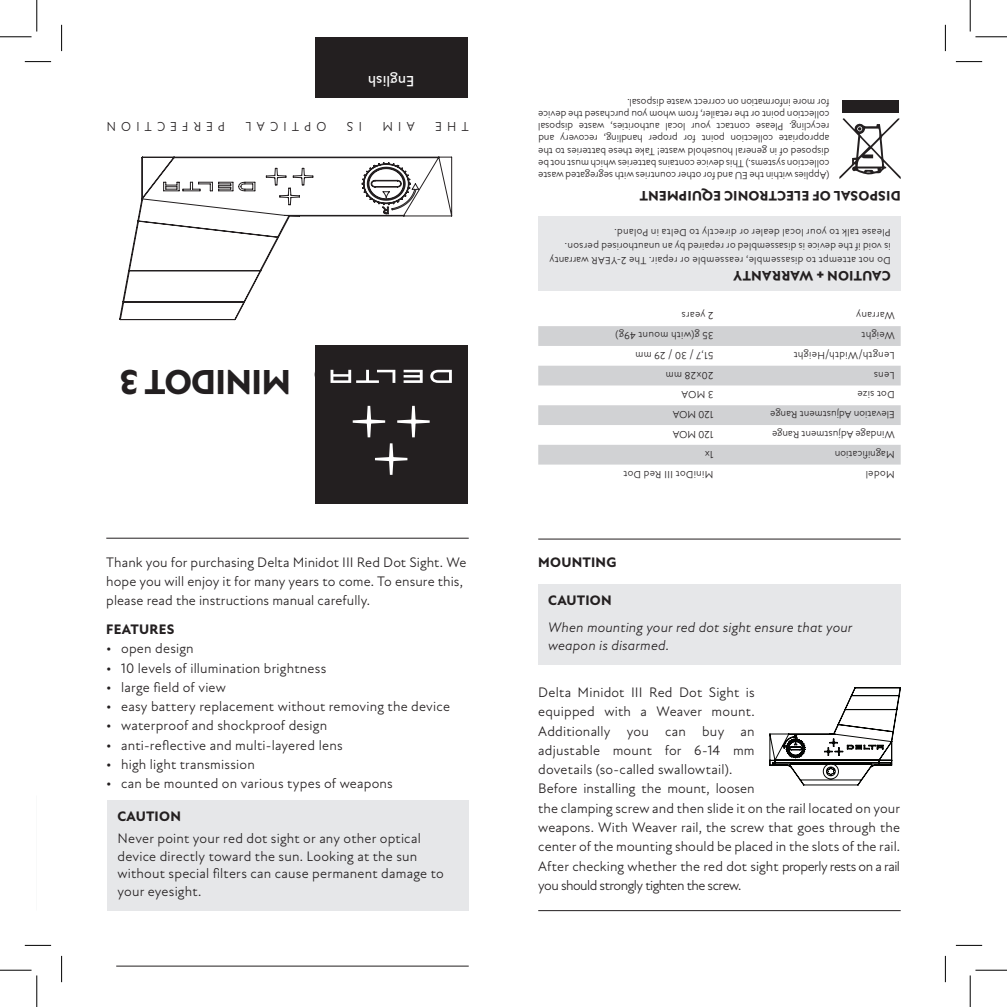
<style>
.page{position:relative;width:1007px;height:1007px;background:#fff}
.page>*{position:absolute;margin:0;border:0;box-sizing:border-box;transform-origin:0 0}
.t1{font:800 35.35px "Atten New";letter-spacing:-.02em;color:#231f20}
.t2{font:500 15.05px "New Atten";letter-spacing:.01em;color:#fff}
.t3{font:14px/19.2px "Atten New";letter-spacing:.01em;color:#231f20}
.t4{font:800 14px "Atten New";letter-spacing:.02em;color:#231f20}
.t5{font:italic 14px/17.5px "New Atten";letter-spacing:.015em;color:#231f20}
.t6{font:13.12px "Atten New";letter-spacing:.395em;color:#231f20}
.t7{font:10.5px/12.2px "Atten New";letter-spacing:.015em;color:#231f20}
</style>
<div class="page">
<hr style="left:106px;top:537px;width:362px;height:1px;background:#231f20">
<hr style="left:116px;top:965px;width:352px;height:1px;background:#231f20">
<hr style="left:538px;top:538px;width:362px;height:1px;background:#231f20">
<div style="left:107px;top:800px;width:361px;height:110px;background:#e6e7e9"></div>
<div style="left:538px;top:584px;width:362px;height:80px;background:#e6e7e9"></div>
<svg style="left:538px;top:326px;width:362px;height:138px"></svg>
<div style="left:538px;top:405px;width:362px;height:20px;background:#d1d2d4"></div>
<div style="left:315px;top:37px;width:152px;height:60px;background:#231f20"></div>
<hr style="left:538px;top:909px;width:362px;height:1px;background:#231f20">
<div style="left:538px;top:216px;width:362px;height:75px;background:#e6e7e9"></div>
<div style="left:315px;top:345px;width:152px;height:158px;background:#231f20"></div>
<svg style="left:352px;top:405px;width:77px;height:69px"></svg>
<svg style="left:430px;top:369px;width:21px;height:14px"></svg>
<svg style="left:403px;top:369px;width:19px;height:14px"></svg>
<svg style="left:330px;top:369px;width:65px;height:14px"></svg>
<div style="left:842px;top:100px;width:57px;height:13px;background:#231f20"></div>
<svg style="left:839px;top:118px;width:61px;height:61px"></svg>
<svg style="left:119px;top:156px;width:333px;height:164px"></svg>
<svg style="left:769px;top:687px;width:131px;height:99px"></svg>
<svg style="left:25px;top:61px;width:26px;height:1px"></svg>
<svg style="left:955px;top:61px;width:26px;height:1px"></svg>
<svg style="left:25px;top:944px;width:26px;height:1px"></svg>
<svg style="left:956px;top:944px;width:25px;height:1px"></svg>
<svg style="left:61px;top:25px;width:1px;height:26px"></svg>
<svg style="left:61px;top:955px;width:1px;height:26px"></svg>
<svg style="left:944px;top:25px;width:1px;height:26px"></svg>
<svg style="left:944px;top:956px;width:1px;height:25px"></svg>
<hr style="left:0;top:36px;width:32px;height:1px;background:#000">
<hr style="left:975px;top:36px;width:31px;height:1px;background:#000">
<hr style="left:0;top:969px;width:32px;height:1px;background:#000">
<hr style="left:975px;top:969px;width:31px;height:1px;background:#000">
<hr style="left:36px;top:0;width:1px;height:31px;background:#000">
<hr style="left:36px;top:975px;width:1px;height:31px;background:#000">
<hr style="left:969px;top:0;width:1px;height:31px;background:#000">
<hr style="left:969px;top:975px;width:1px;height:31px;background:#000">
<p class="t6" style="left:225px;top:134px;width:120px;rotate:-180deg">PERFECTION</p>
<p class="t6" style="left:326px;top:134px;width:82px;rotate:-180deg">OPTICAL</p>
<p class="t2" style="left:414px;top:90px;width:48px;rotate:-180deg">English</p>
<p class="t6" style="left:362px;top:134px;width:17px;rotate:-180deg">I S</p>
<p class="t6" style="left:414px;top:134px;width:34px;rotate:-180deg">AIM</p>
<p class="t6" style="left:468px;top:134px;width:35px;rotate:-180deg">THE</p>
<h1 class="t1" style="left:291px;top:402px;width:173px;rotate:-180deg">MINIDOT 3</h1>
<p class="t3" style="left:106px;top:552px;width:361px">Thank you for purchasing Delta Minidot III Red Dot Sight. We hope you will enjoy it for many years to come. To ensure this, please read the instructions manual carefully.</p>
<p class="t4" style="left:106px;top:621px;width:70px">FEATURES</p>
<p class="t3" style="left:106px;top:639px;width:89px">• open design</p>
<p class="t3" style="left:106px;top:658px;width:221px">• 10 levels of illumination brightness</p>
<p class="t3" style="left:106px;top:677px;width:121px">• large field of view</p>
<p class="t3" style="left:106px;top:696px;width:345px">• easy battery replacement without removing the device</p>
<p class="t3" style="left:106px;top:716px;width:222px">• waterproof and shockproof design</p>
<p class="t3" style="left:106px;top:735px;width:238px">• anti-reflective and multi-layered lens</p>
<p class="t3" style="left:106px;top:754px;width:150px">• high light transmission</p>
<p class="t3" style="left:106px;top:773px;width:288px">• can be mounted on various types of weapons</p>
<p class="t4" style="left:117px;top:807px;width:65px">CAUTION</p>
<p class="t3" style="left:117px;top:829px;width:328px;line-height:17.5px">Never point your red dot sight or any other optical device directly toward the sun. Looking at the sun without special filters can cause permanent damage to your eyesight.</p>
<p class="t7" style="left:829px;top:181px;width:292px;text-align:justify;rotate:-180deg">(Applies within the EU and for other countries with segregated waste collection systems.) This device contains batteries which must not be disposed of in general household waste! Take these batteries to the appropriate collection point for proper handling, recovery and recycling. Please contact your local authorities, waste disposal collection point or the retailer, from whom you purchased the device for more information on correct waste disposal.</p>
<p class="t4" style="left:900px;top:203px;width:262px;rotate:-180deg">DISPOSAL OF ELECTRONIC EQUIPMENT</p>
<p class="t7" style="left:890px;top:267px;width:342px;line-height:14px;rotate:-180deg">Do not attempt to disassemble, reassemble or repair. The 2-YEAR warranty is void if the device is disassembled or repaired by an unauthorised person.<br>Please talk to your local dealer or directly to Delta in Poland.</p>
<p class="t4" style="left:890px;top:283px;width:159px;rotate:-180deg">CAUTION + WARRANTY</p>
<p class="t7" style="left:713px;top:322px;width:33px;rotate:-180deg">2 years</p>
<p class="t7" style="left:894px;top:322px;width:40px;rotate:-180deg">Warrany</p>
<p class="t7" style="left:713px;top:341px;width:99px;rotate:-180deg">35 g(with mount 49g)</p>
<p class="t7" style="left:894px;top:341px;width:35px;rotate:-180deg">Weight</p>
<p class="t7" style="left:713px;top:361px;width:80px;rotate:-180deg">51,7 / 30 / 29 mm</p>
<p class="t7" style="left:894px;top:361px;width:102px;rotate:-180deg">Length/Width/Height</p>
<p class="t7" style="left:713px;top:381px;width:49px;rotate:-180deg">20x28 mm</p>
<p class="t7" style="left:894px;top:381px;width:22px;rotate:-180deg">Lens</p>
<p class="t7" style="left:713px;top:401px;width:33px;rotate:-180deg">3 MOA</p>
<p class="t7" style="left:894px;top:401px;width:39px;rotate:-180deg">Dot size</p>
<p class="t7" style="left:713px;top:420px;width:42px;rotate:-180deg">120 MOA</p>
<p class="t7" style="left:894px;top:420px;width:126px;rotate:-180deg">Elevation Adjustment Range</p>
<p class="t7" style="left:713px;top:440px;width:42px;rotate:-180deg">120 MOA</p>
<p class="t7" style="left:894px;top:440px;width:124px;rotate:-180deg">Windage Adjustment Range</p>
<p class="t7" style="left:713px;top:460px;width:10px;rotate:-180deg">1x</p>
<p class="t7" style="left:894px;top:460px;width:61px;rotate:-180deg">Magnification</p>
<p class="t7" style="left:713px;top:480px;width:91px;rotate:-180deg">MiniDot III Red Dot</p>
<p class="t7" style="left:894px;top:480px;width:30px;rotate:-180deg">Model</p>
<p class="t4" style="left:538px;top:553px;width:80px">MOUNTING</p>
<p class="t4" style="left:548px;top:591px;width:65px">CAUTION</p>
<p class="t5" style="left:548px;top:618px;width:306px">When mounting your red dot sight ensure that your weapon is disarmed.</p>
<p class="t3" style="left:538px;top:682px;width:363px">Delta Minidot III Red Dot Sight is<br>equipped with a Weaver mount.<br>Additionally you can buy an<br>adjustable mount for 6-14 mm<br>dovetails (so-called swallowtail).<br>Before installing the mount, loosen<br>the clamping screw and then slide it on the rail located on your weapons. With Weaver rail, the screw that goes through the center of the mounting should be placed in the slots of the rail.<br>After checking whether the red dot sight properly rests on a rail you should strongly tighten the screw.</p>
</div>
